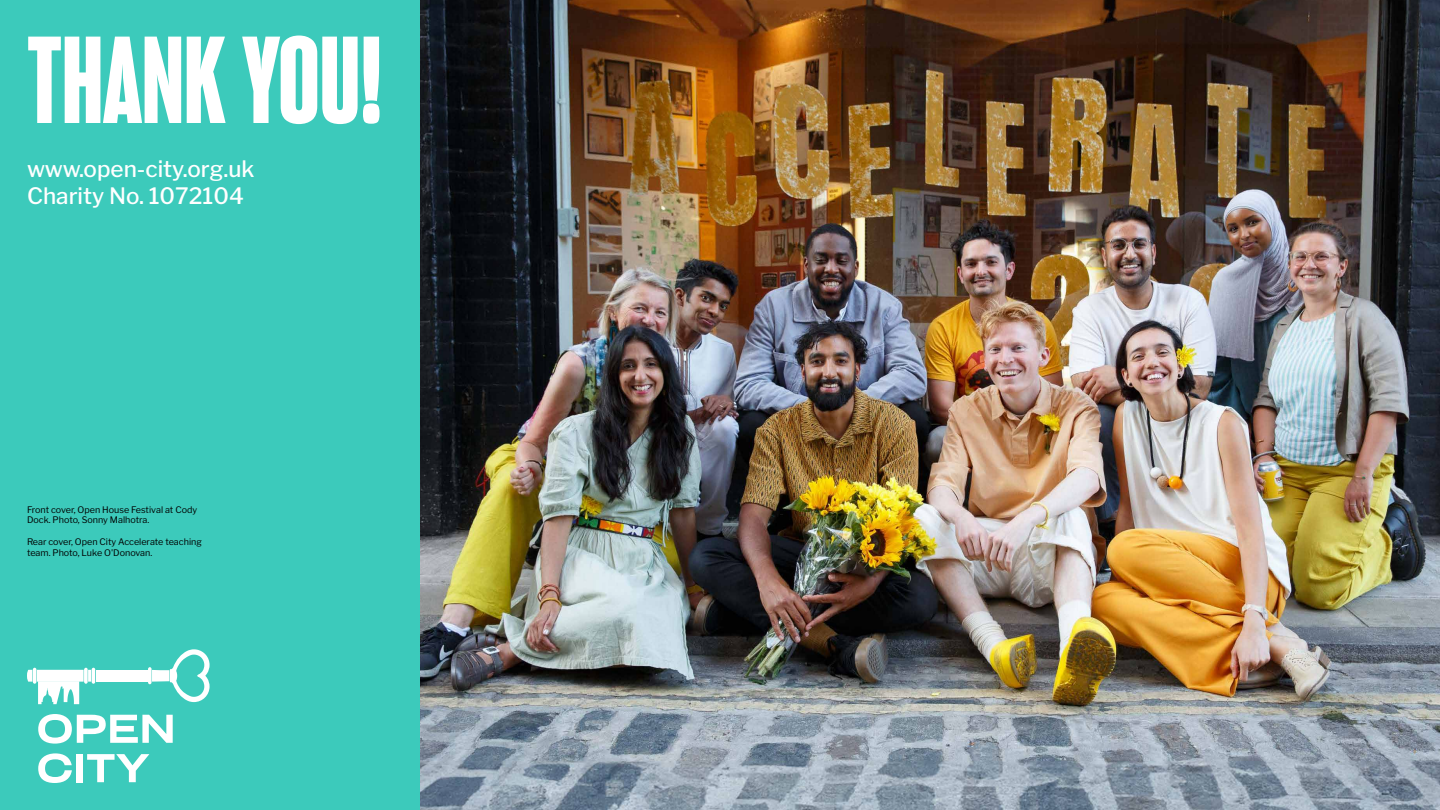
<style>
.page{position:relative;width:1440px;height:810px;background:#fff}
.page>*{position:absolute;margin:0;border:0;box-sizing:border-box;transform-origin:0 0}
.t1{font:120px "Sharp Grotesk Bold 12";color:#fff}
.t2{font:100 22.5px/27px "Libre Franklin";color:#fff}
.t3{font:100 9px/10.8px "Libre Franklin";color:#000}
</style>
<div class="page">
<img style="left:419px;top:0;width:1021px;height:809px">
<div style="left:0;top:0;width:419px;height:809px;background:#3ccabb"></div>
<div style="left:96px;top:670px;width:52px;height:12px;background:#fff"></div>
<svg style="left:148px;top:649px;width:62px;height:53px"></svg>
<svg style="left:27px;top:668px;width:68px;height:36px"></svg>
<svg style="left:38px;top:714px;width:135px;height:30px"></svg>
<svg style="left:38px;top:753px;width:34px;height:30px"></svg>
<div style="left:76px;top:754px;width:7px;height:28px;background:#fff"></div>
<svg style="left:87px;top:754px;width:62px;height:28px"></svg>
<h1 class="t1" style="left:27px;top:4px;width:357px">THANK YOU!</h1>
<h2 class="t2" style="left:27px;top:153px;width:229px">www.open-city.org.uk<br>Charity No. 1072104</h2>
<p class="t3" style="left:27px;top:503px;width:172px">Front cover, Open House Festival at Cody<br>Dock. Photo, Sonny Malhotra.</p>
<p class="t3" style="left:27px;top:536px;width:176px">Rear cover, Open City Accelerate teaching team. Photo, Luke O'Donovan.</p>
</div>
